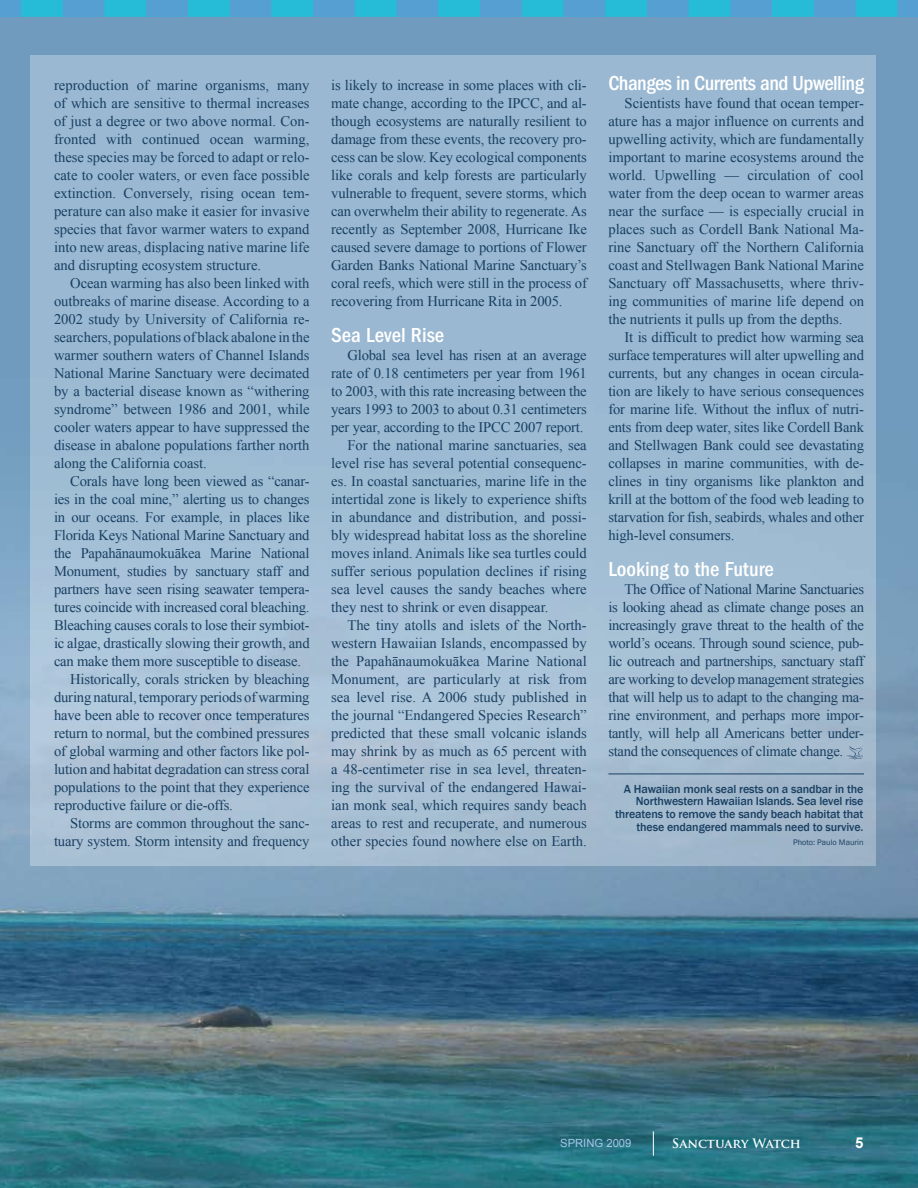
<style>
.page{position:relative;width:918px;height:1188px;background:#fff}
.page>*{position:absolute;margin:0;border:0;box-sizing:border-box;transform-origin:0 0}
.t1{font:500 condensed 21px "Franklin Gothic";color:#fff}
.t2{font:500 condensed 21px "Franklin Gothic";letter-spacing:-.025em;color:#fff}
.t3{font:700 15px "Arial";color:#fff}
.t4{font:14.7px/18px "Times New Roman";letter-spacing:-.01em;color:#194063;text-align:justify}
.t5{font:700 12.75px "Trajan Pro";letter-spacing:-.01em;color:#fff}
.t6{font:500 12px/12.8px "Franklin Gothic";letter-spacing:-.01em;color:#194063;text-align:right}
.t7{font:11.25px "Arial";color:#a7c7e6}
.t8{font:8.25px "Franklin Gothic";color:#194063}
</style>
<div class="page">
<img style="left:0;top:17px;width:918px;height:1171px">
<div style="left:30px;top:56px;width:846px;height:810px;background:linear-gradient(to bottom,#96b6d1,#abc1d4)"></div>
<svg style="left:652px;top:1131px;width:2px;height:25px"></svg>
<svg style="left:0;top:0;width:918px;height:17px;background:#3eadd4"></svg>
<hr style="left:608px;top:774px;width:256px;height:1px;background:#194063">
<svg style="left:846px;top:746px;width:17px;height:14px"></svg>
<p class="t4" style="left:54px;top:76px;width:257px">reproduction of marine organisms, many of which are sensitive to thermal increases of just a degree or two above normal. Con&shy;fronted with continued ocean warming, these species may be forced to adapt or relo&shy;cate to cooler waters, or even face possible extinction. Conversely, rising ocean tem&shy;perature can also make it easier for invasive species that favor warmer waters to expand into new areas, displacing native marine life and disrupting ecosystem structure.</p>
<p class="t4" style="left:54px;top:274px;width:257px;text-indent:16px">Ocean warming has also been linked with outbreaks of marine disease. According to a 2002 study by University of California re&shy;searchers, populations of black abalone in the warmer southern waters of Channel Islands National Marine Sanctuary were decimated by a bacterial disease known as “withering syndrome” between 1986 and 2001, while cooler waters appear to have suppressed the disease in abalone populations farther north along the California coast.</p>
<p class="t4" style="left:70px;top:472px;width:241px">Corals have long been viewed as “canar-</p>
<p class="t4" style="left:54px;top:490px;width:257px">ies in the coal mine,” alerting us to changes</p>
<p class="t4" style="left:54px;top:508px;width:257px">in our oceans. For example, in places like</p>
<p class="t4" style="left:54px;top:526px;width:257px">Florida Keys National Marine Sanctuary and</p>
<p class="t4" style="left:54px;top:544px;width:257px">the Papahānaumokuākea Marine National</p>
<p class="t4" style="left:54px;top:562px;width:257px">Monument, studies by sanctuary staff and</p>
<p class="t4" style="left:54px;top:580px;width:257px">partners have seen rising seawater tempera-</p>
<p class="t4" style="left:54px;top:598px;width:257px">tures coincide with increased coral bleaching.</p>
<p class="t4" style="left:54px;top:616px;width:257px">Bleaching causes corals to lose their symbiot-</p>
<p class="t4" style="left:54px;top:634px;width:257px">ic algae, drastically slowing their growth, and</p>
<p class="t4" style="left:54px;top:652px;width:249px">can make them more susceptible to disease.</p>
<p class="t4" style="left:70px;top:670px;width:241px">Historically, corals stricken by bleaching</p>
<p class="t4" style="left:54px;top:688px;width:257px">during natural, temporary periods of warming</p>
<p class="t4" style="left:54px;top:706px;width:257px">have been able to recover once temperatures</p>
<p class="t4" style="left:54px;top:724px;width:257px">return to normal, but the combined pressures</p>
<p class="t4" style="left:54px;top:742px;width:257px">of global warming and other factors like pol-</p>
<p class="t4" style="left:54px;top:760px;width:257px">lution and habitat degradation can stress coral</p>
<p class="t4" style="left:54px;top:778px;width:257px">populations to the point that they experience</p>
<p class="t4" style="left:54px;top:796px;width:180px">reproductive failure or die-offs.</p>
<p class="t4" style="left:70px;top:814px;width:241px">Storms are common throughout the sanc-</p>
<p class="t4" style="left:54px;top:832px;width:257px">tuary system. Storm intensity and frequency</p>
<p class="t4" style="left:331px;top:76px;width:257px">is likely to increase in some places with cli&shy;mate change, according to the IPCC, and al&shy;though ecosystems are naturally resilient to damage from these events, the recovery pro&shy;cess can be slow. Key ecological components like corals and kelp forests are particularly vulnerable to frequent, severe storms, which can overwhelm their ability to regenerate. As recently as September 2008, Hurricane Ike caused severe damage to portions of Flower Garden Banks National Marine Sanctuary’s coral reefs, which were still in the process of recovering from Hurricane Rita in 2005.</p>
<h1 class="t1" style="left:331px;top:323px;width:115px">Sea Level Rise</h1>
<p class="t4" style="left:347px;top:346px;width:241px">Global sea level has risen at an average</p>
<p class="t4" style="left:331px;top:364px;width:257px">rate of 0.18 centimeters per year from 1961</p>
<p class="t4" style="left:331px;top:382px;width:257px">to 2003, with this rate increasing between the</p>
<p class="t4" style="left:331px;top:400px;width:257px">years 1993 to 2003 to about 0.31 centimeters</p>
<p class="t4" style="left:331px;top:418px;width:254px">per year, according to the IPCC 2007 report.</p>
<p class="t4" style="left:347px;top:436px;width:241px">For the national marine sanctuaries, sea</p>
<p class="t4" style="left:331px;top:454px;width:257px">level rise has several potential consequenc-</p>
<p class="t4" style="left:331px;top:472px;width:257px">es. In coastal sanctuaries, marine life in the</p>
<p class="t4" style="left:331px;top:490px;width:257px">intertidal zone is likely to experience shifts</p>
<p class="t4" style="left:331px;top:508px;width:257px">in abundance and distribution, and possi-</p>
<p class="t4" style="left:331px;top:526px;width:257px">bly widespread habitat loss as the shoreline</p>
<p class="t4" style="left:331px;top:544px;width:257px">moves inland. Animals like sea turtles could</p>
<p class="t4" style="left:331px;top:562px;width:257px">suffer serious population declines if rising</p>
<p class="t4" style="left:331px;top:580px;width:257px">sea level causes the sandy beaches where</p>
<p class="t4" style="left:331px;top:598px;width:219px">they nest to shrink or even disappear.</p>
<p class="t4" style="left:347px;top:616px;width:241px">The tiny atolls and islets of the North-</p>
<p class="t4" style="left:331px;top:634px;width:257px">western Hawaiian Islands, encompassed by</p>
<p class="t4" style="left:331px;top:652px;width:257px">the Papahānaumokuākea Marine National</p>
<p class="t4" style="left:331px;top:670px;width:257px">Monument, are particularly at risk from</p>
<p class="t4" style="left:331px;top:688px;width:257px">sea level rise. A 2006 study published in</p>
<p class="t4" style="left:331px;top:706px;width:257px">the journal “Endangered Species Research”</p>
<p class="t4" style="left:331px;top:724px;width:257px">predicted that these small volcanic islands</p>
<p class="t4" style="left:331px;top:742px;width:257px">may shrink by as much as 65 percent with</p>
<p class="t4" style="left:331px;top:760px;width:257px">a 48-centimeter rise in sea level, threaten-</p>
<p class="t4" style="left:331px;top:778px;width:257px">ing the survival of the endangered Hawai-</p>
<p class="t4" style="left:331px;top:796px;width:257px">ian monk seal, which requires sandy beach</p>
<p class="t4" style="left:331px;top:814px;width:257px">areas to rest and recuperate, and numerous</p>
<p class="t4" style="left:331px;top:832px;width:257px">other species found nowhere else on Earth.</p>
<h1 class="t2" style="left:608px;top:71px;width:257px">Changes in Currents and Upwelling</h1>
<p class="t4" style="left:608px;top:94px;width:257px;text-indent:16px">Scientists have found that ocean temper&shy;ature has a major influence on currents and upwelling activity, which are fundamentally important to marine ecosystems around the world. Upwelling — circulation of cool water from the deep ocean to warmer areas near the surface — is especially crucial in places such as Cordell Bank National Ma&shy;rine Sanctuary off the Northern California coast and Stellwagen Bank National Marine Sanctuary off Massachusetts, where thriv&shy;ing communities of marine life depend on the nutrients it pulls up from the depths.</p>
<p class="t4" style="left:608px;top:328px;width:257px;text-indent:16px">It is difficult to predict how warming sea surface temperatures will alter upwelling and currents, but any changes in ocean circula&shy;tion are likely to have serious consequences for marine life. Without the influx of nutri&shy;ents from deep water, sites like Cordell Bank and Stellwagen Bank could see devastating collapses in marine communities, with de&shy;clines in tiny organisms like plankton and krill at the bottom of the food web leading to starvation for fish, seabirds, whales and other high-level consumers.</p>
<h1 class="t1" style="left:608px;top:557px;width:167px">Looking to the Future</h1>
<p class="t4" style="left:608px;top:580px;width:257px;text-indent:16px">The Office of National Marine Sanctuaries is looking ahead as climate change poses an increasingly grave threat to the health of the world’s oceans. Through sound science, pub&shy;lic outreach and partnerships, sanctuary staff are working to develop management strategies that will help us to adapt to the changing ma&shy;rine environment, and perhaps more impor&shy;tantly, will help all Americans better under&shy;stand the consequences of climate change.</p>
<p class="t6" style="left:615px;top:782px;width:250px">A Hawaiian monk seal rests on a sandbar in the Northwestern Hawaiian Islands. Sea level rise threatens to remove the sandy beach habitat that these endangered mammals need to survive.</p>
<p class="t8" style="left:793px;top:838px;width:72px">Photo: Paulo Maurin</p>
<p class="t7" style="left:560px;top:1136px;width:73px">SPRING 2009</p>
<p class="t5" style="left:672px;top:1135px;width:131px">Sanctuary Watch</p>
<p class="t3" style="left:855px;top:1133px;width:10px">5</p>
</div>
